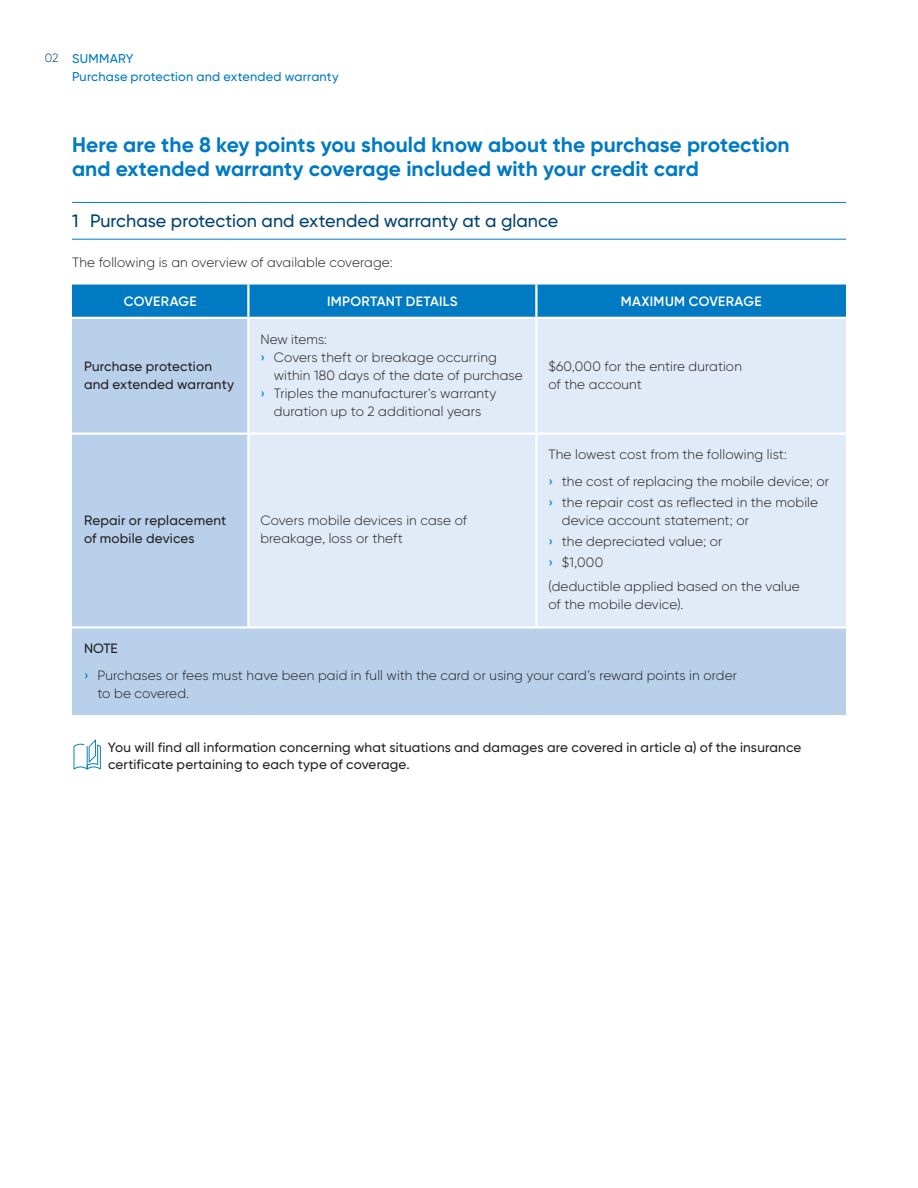
<style>
.page{position:relative;width:918px;height:1188px;background:#fff}
.page>*{position:absolute;margin:0;border:0;box-sizing:border-box;transform-origin:0 0}
.TITRE_NIVEAU_4{font:700 21px/24px "Gilroy BN";color:#007ac2}
.TITRE_NIVEAU_3{font:500 18px "Gilroy BN";color:#004270}
.TEXTE_COURANT_CENTRE{font:300 13.5px/18px "Gilroy BN";letter-spacing:.01em;color:#231f20}
.TEXTE_COURANT_BN{font:500 13.5px/17.2px "Gilroy BN";letter-spacing:.015em;color:#231f20}
.TEXTE_COURANT_GAUCHE{font:500 13.5px/18px "Gilroy BN";letter-spacing:.015em;color:#231f20}
.TEXTE_COURANT_BN-2{font:300 13.5px "Gilroy BN";letter-spacing:.01em;color:#231f20}
.TEXTE_ENTÊTE_RENVERS{font:600 13.5px "Gilroy BN";letter-spacing:.02em;color:#fff}
.t1{font:500 12.75px/18px "Gilroy BN";letter-spacing:.015em;color:#007ac2}
.t2{font:300 12px "Gilroy BN";color:#004270}
.s1{font-weight:500;color:#007ac2}
</style>
<div class="page">
<hr style="left:72px;top:202px;width:774px;height:1px;background:#007ac2">
<hr style="left:72px;top:239px;width:774px;height:1px;background:#007ac2">
<div style="left:72px;top:285px;width:774px;height:32px;background:#007ac2"></div>
<div style="left:72px;top:319px;width:774px;height:396px;background:#b9d0eb"></div>
<div style="left:250px;top:319px;width:596px;height:307px;background:#e1ebf7"></div>
<hr style="left:247px;top:285px;width:3px;height:32px;background:#fff">
<hr style="left:247px;top:319px;width:3px;height:114px;background:#fff">
<hr style="left:535px;top:285px;width:3px;height:32px;background:#fff">
<hr style="left:72px;top:433px;width:176px;height:2px;background:#fff">
<hr style="left:72px;top:626px;width:176px;height:3px;background:#fff">
<hr style="left:248px;top:626px;width:288px;height:3px;background:#fff">
<hr style="left:536px;top:626px;width:310px;height:3px;background:#fff">
<hr style="left:247px;top:435px;width:3px;height:191px;background:#fff">
<hr style="left:535px;top:319px;width:3px;height:114px;background:#fff">
<hr style="left:248px;top:433px;width:288px;height:2px;background:#fff">
<hr style="left:536px;top:433px;width:310px;height:2px;background:#fff">
<hr style="left:535px;top:435px;width:3px;height:191px;background:#fff">
<svg style="left:74px;top:740px;width:27px;height:29px"></svg>
<p class="t2" style="left:45px;top:51px;width:15px">02</p>
<p class="t1" style="left:72px;top:49px;width:268px">SUMMARY<br>Purchase protection and extended warranty</p>
<p class="TITRE_NIVEAU_4" style="left:72px;top:132px;width:719px">Here are the 8 key points you should know about the purchase protection and extended warranty coverage included with your credit card</p>
<p class="TITRE_NIVEAU_3" style="left:72px;top:209px;width:488px">1 Purchase protection and extended warranty at a glance</p>
<p class="TEXTE_COURANT_BN-2" style="left:72px;top:254px;width:322px">The following is an overview of available coverage:</p>
<p class="TEXTE_ENTÊTE_RENVERS" style="left:124px;top:293px;width:74px">COVERAGE</p>
<p class="TEXTE_ENTÊTE_RENVERS" style="left:327px;top:293px;width:132px">IMPORTANT DETAILS</p>
<p class="TEXTE_ENTÊTE_RENVERS" style="left:621px;top:293px;width:142px">MAXIMUM COVERAGE</p>
<p class="TEXTE_COURANT_GAUCHE" style="left:84px;top:357px;width:152px">Purchase protection and extended warranty</p>
<p class="TEXTE_COURANT_CENTRE" style="left:260px;top:330px;width:68px">New items:</p>
<p class="TEXTE_COURANT_CENTRE" style="left:274px;top:348px;width:250px;text-indent:-14px"><span class="s1">›</span> Covers theft or breakage occurring within 180 days of the date of purchase</p>
<p class="TEXTE_COURANT_CENTRE" style="left:260px;top:384px;width:238px;text-align:center"><span class="s1">›</span> Triples the manufacturer’s warranty duration up to 2 additional years</p>
<p class="TEXTE_COURANT_GAUCHE" style="left:84px;top:512px;width:144px">Repair or replacement of mobile devices</p>
<p class="TEXTE_COURANT_CENTRE" style="left:260px;top:512px;width:208px">Covers mobile devices in case of breakage, loss or theft</p>
<p class="TEXTE_COURANT_CENTRE" style="left:548px;top:357px;width:195px">$60,000 for the entire duration of the account</p>
<p class="TEXTE_COURANT_CENTRE" style="left:548px;top:446px;width:240px">The lowest cost from the following list:</p>
<p class="TEXTE_COURANT_CENTRE" style="left:548px;top:473px;width:282px"><span class="s1">›</span> the cost of replacing the mobile device; or</p>
<p class="TEXTE_COURANT_CENTRE" style="left:562px;top:494px;width:258px;text-indent:-14px"><span class="s1">›</span> the repair cost as reflected in the mobile device account statement; or</p>
<p class="TEXTE_COURANT_CENTRE" style="left:548px;top:533px;width:176px"><span class="s1">›</span> the depreciated value; or</p>
<p class="TEXTE_COURANT_CENTRE" style="left:548px;top:554px;width:56px"><span class="s1">›</span> $1,000</p>
<p class="TEXTE_COURANT_CENTRE" style="left:548px;top:578px;width:253px">(deductible applied based on the value of the mobile device).</p>
<p class="TEXTE_COURANT_BN" style="left:84px;top:640px;width:35px">NOTE</p>
<p class="TEXTE_COURANT_CENTRE" style="left:98px;top:666px;width:641px;text-indent:-14px"><span class="s1">›</span> Purchases or fees must have been paid in full with the card or using your card’s reward points in order to be covered.</p>
<p class="TEXTE_COURANT_BN" style="left:108px;top:738px;width:695px">You will find all information concerning what situations and damages are covered in article a) of the insurance certificate pertaining to each type of coverage.</p>
</div>
